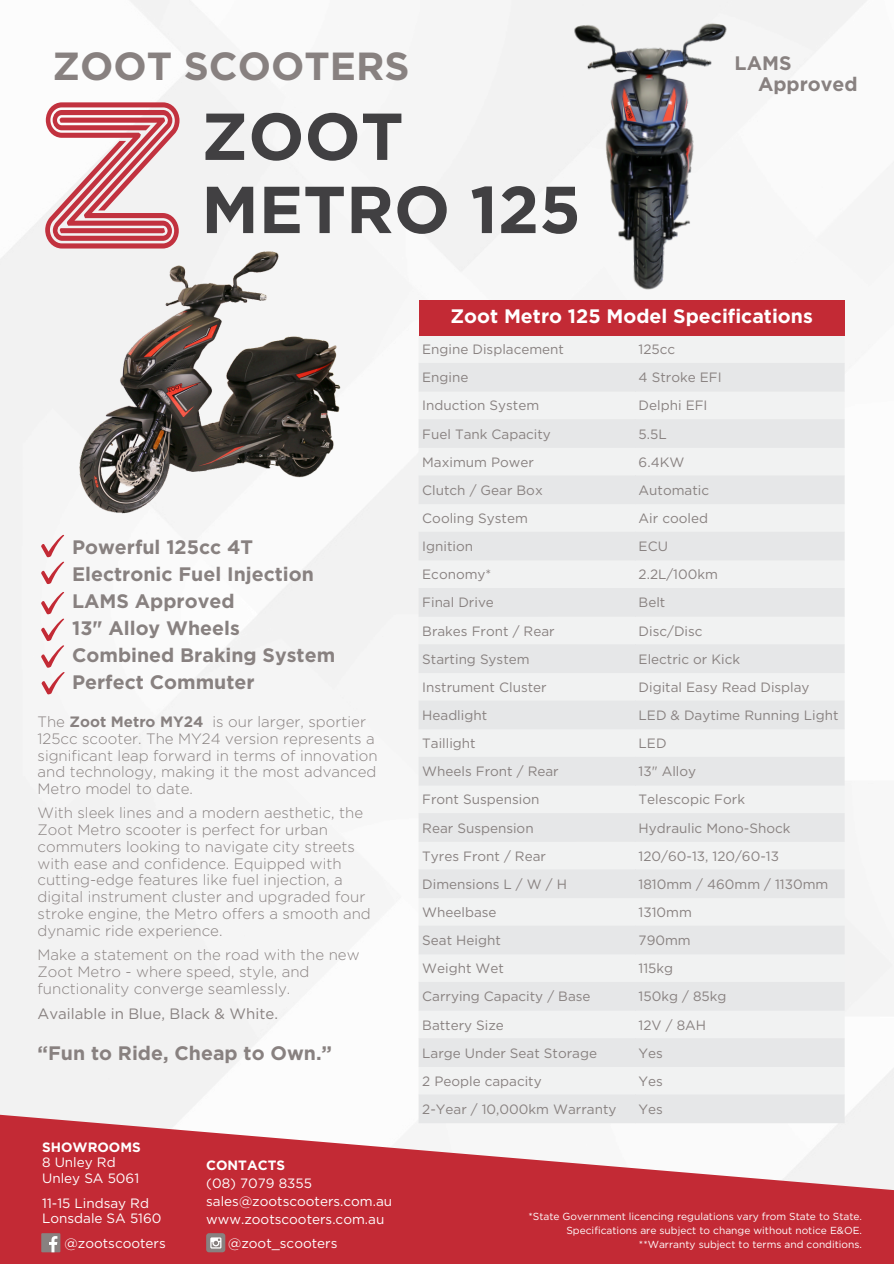
<style>
.page{position:relative;width:894px;height:1264px;background:#fff}
.page>*{position:absolute;margin:0;border:0;box-sizing:border-box;transform-origin:0 0}
.t1{font:700 66.15px/73.2px "Gotham";color:#414042}
.t2{font:700 39.15px "Gotham";color:#888180}
.t3{font:700 19.5px/27px "Gotham";color:#888180}
.t4{font:700 19.5px "Gotham";color:#fff}
.t5{font:300 15px/17px "Gotham";color:#888180}
.t6{font:15px "Gotham";color:#888180}
.t7{font:13.5px "Gotham";color:#888180}
.t8{font:13.5px/15.8px "Gotham";color:#fff}
.t9{font:10.2px "Gotham";color:#fff}
.s1{font-weight:700}
</style>
<div class="page">
<div style="left:0;top:0;width:893px;height:1112px;background:#f5f5f5"></div>
<svg style="left:45px;top:102px;width:134px;height:136px"></svg>
<svg style="left:0;top:1112px;width:893px;height:151px;fill:#c32a35"></svg>
<div style="left:419px;top:335px;width:425px;height:28px;background:#f1f2f2"></div>
<svg style="left:419px;top:363px;width:425px;height:760px;fill:#e6e7e8"></svg>
<div style="left:419px;top:300px;width:425px;height:35px;background:#c32a35"></div>
<img style="left:0;top:238px;width:396px;height:288px">
<img style="left:374px;top:0;width:519px;height:305px">
<svg style="left:41px;top:534px;width:24px;height:50px"></svg>
<svg style="left:41px;top:591px;width:24px;height:104px"></svg>
<div style="left:41px;top:1233px;width:19px;height:19px;background:#888180"></div>
<svg style="left:49px;top:1236px;width:8px;height:16px"></svg>
<div style="left:206px;top:1233px;width:19px;height:19px;background:#888180;border-radius:3px"></div>
<svg style="left:210px;top:1237px;width:11px;height:11px"></svg>
<p class="t2" style="left:52px;top:42px;width:358px">ZOOT SCOOTERS</p>
<p class="t1" style="left:201px;top:99px;width:381px">ZOOT<br>METRO 125</p>
<p class="t3" style="left:757px;top:52px;width:101px;line-height:21.3px;text-indent:-23px">LAMS<br>Approved</p>
<p class="t3" style="left:72px;top:534px;width:264px">Powerful 125cc 4T<br>Electronic Fuel Injection<br>LAMS Approved<br>13" Alloy Wheels<br>Combined Braking System<br>Perfect Commuter</p>
<p class="t5" style="left:38px;top:713px;width:341px">The <span class="s1">Zoot Metro MY24</span> is our larger, sportier 125cc scooter. The MY24 version represents a significant leap forward in terms of innovation and technology, making it the most advanced Metro model to date.</p>
<p class="t5" style="left:38px;top:804px;width:334px">With sleek lines and a modern aesthetic, the Zoot Metro scooter is perfect for urban commuters looking to navigate city streets with ease and confidence. Equipped with cutting-edge features like fuel injection, a digital instrument cluster and upgraded four stroke engine, the Metro offers a smooth and dynamic ride experience.</p>
<p class="t5" style="left:38px;top:945px;width:323px">Make a statement on the road with the new<br>Zoot Metro - where speed, style, and functionality converge seamlessly.</p>
<h3 class="t6" style="left:38px;top:1004px;width:242px">Available in Blue, Black &amp; White.</h3>
<h3 class="t3" style="left:38px;top:1039px;width:296px">“Fun to Ride, Cheap to Own.”</h3>
<h4 class="t8" style="left:42px;top:1138px;width:100px"><span class="s1">SHOWROOMS<br></span>8 Unley Rd<br>Unley SA 5061</h4>
<h4 class="t8" style="left:42px;top:1194px;width:121px">11-15 Lindsay Rd<br>Lonsdale SA 5160</h4>
<h4 class="t8" style="left:206px;top:1155px;width:187px;line-height:18px"><span class="s1">CONTACTS<br></span>(08) 7079 8355 sales@zootscooters.com.au www.zootscooters.com.au</h4>
<h3 class="t8" style="left:65px;top:1235px;width:103px">@zootscooters</h3>
<h4 class="t8" style="left:228px;top:1235px;width:111px">@zoot_scooters</h4>
<p class="t4" style="left:450px;top:304px;width:364px">Zoot Metro 125 Model Specifications</p>
<h3 class="t7" style="left:422px;top:341px;width:143px">Engine Displacement</h3>
<h2 class="t7" style="left:638px;top:341px;width:38px">125cc</h2>
<p class="t7" style="left:422px;top:369px;width:48px">Engine</p>
<h1 class="t7" style="left:638px;top:369px;width:84px">4 Stroke EFI</h1>
<p class="t7" style="left:422px;top:397px;width:118px">Induction System</p>
<h3 class="t7" style="left:638px;top:397px;width:70px">Delphi EFI</h3>
<p class="t7" style="left:422px;top:425px;width:130px">Fuel Tank Capacity</p>
<p class="t7" style="left:638px;top:425px;width:30px">5.5L</p>
<p class="t7" style="left:422px;top:454px;width:113px">Maximum Power</p>
<p class="t7" style="left:638px;top:454px;width:47px">6.4KW</p>
<p class="t7" style="left:422px;top:482px;width:122px">Clutch / Gear Box</p>
<p class="t7" style="left:638px;top:482px;width:72px">Automatic</p>
<p class="t7" style="left:422px;top:510px;width:107px">Cooling System</p>
<p class="t7" style="left:638px;top:510px;width:71px">Air cooled</p>
<p class="t7" style="left:422px;top:538px;width:52px">Ignition</p>
<p class="t7" style="left:638px;top:538px;width:31px">ECU</p>
<p class="t7" style="left:422px;top:566px;width:71px">Economy*</p>
<p class="t7" style="left:638px;top:566px;width:81px">2.2L/100km</p>
<p class="t7" style="left:422px;top:594px;width:73px">Final Drive</p>
<p class="t7" style="left:638px;top:594px;width:28px">Belt</p>
<p class="t7" style="left:422px;top:622px;width:134px">Brakes Front / Rear</p>
<p class="t7" style="left:638px;top:622px;width:65px">Disc/Disc</p>
<p class="t7" style="left:422px;top:650px;width:109px">Starting System</p>
<p class="t7" style="left:638px;top:650px;width:103px">Electric or Kick</p>
<p class="t7" style="left:422px;top:679px;width:126px">Instrument Cluster</p>
<p class="t7" style="left:638px;top:679px;width:172px">Digital Easy Read Display</p>
<p class="t7" style="left:422px;top:707px;width:66px">Headlight</p>
<p class="t7" style="left:638px;top:707px;width:201px">LED &amp; Daytime Running Light</p>
<p class="t7" style="left:422px;top:735px;width:55px">Taillight</p>
<p class="t7" style="left:638px;top:735px;width:29px">LED</p>
<p class="t7" style="left:422px;top:763px;width:138px">Wheels Front / Rear</p>
<p class="t7" style="left:638px;top:763px;width:59px">13" Alloy</p>
<p class="t7" style="left:422px;top:791px;width:119px">Front Suspension</p>
<p class="t7" style="left:638px;top:791px;width:108px">Telescopic Fork</p>
<p class="t7" style="left:422px;top:819px;width:113px">Rear Suspension</p>
<p class="t7" style="left:638px;top:819px;width:153px">Hydraulic Mono-Shock</p>
<p class="t7" style="left:422px;top:847px;width:125px">Tyres Front / Rear</p>
<p class="t7" style="left:638px;top:847px;width:142px">120/60-13, 120/60-13</p>
<p class="t7" style="left:422px;top:875px;width:146px">Dimensions L / W / H</p>
<p class="t7" style="left:638px;top:875px;width:191px">1810mm / 460mm / 1130mm</p>
<p class="t7" style="left:422px;top:904px;width:76px">Wheelbase</p>
<p class="t7" style="left:638px;top:904px;width:55px">1310mm</p>
<p class="t7" style="left:422px;top:932px;width:80px">Seat Height</p>
<p class="t7" style="left:638px;top:932px;width:54px">790mm</p>
<p class="t7" style="left:422px;top:960px;width:83px">Weight Wet</p>
<p class="t7" style="left:638px;top:960px;width:36px">115kg</p>
<p class="t7" style="left:422px;top:988px;width:170px">Carrying Capacity / Base</p>
<p class="t7" style="left:638px;top:988px;width:89px">150kg / 85kg</p>
<p class="t7" style="left:422px;top:1016px;width:83px">Battery Size</p>
<p class="t7" style="left:638px;top:1016px;width:69px">12V / 8AH</p>
<p class="t7" style="left:422px;top:1044px;width:176px">Large Under Seat Storage</p>
<p class="t7" style="left:638px;top:1044px;width:26px">Yes</p>
<p class="t7" style="left:422px;top:1072px;width:121px">2 People capacity</p>
<p class="t7" style="left:638px;top:1072px;width:26px">Yes</p>
<p class="t7" style="left:422px;top:1100px;width:196px">2-Year / 10,000km Warranty</p>
<p class="t7" style="left:638px;top:1100px;width:26px">Yes</p>
<p class="t9" style="left:528px;top:1210px;width:335px">*State Government licencing regulations vary from State to State.</p>
<p class="t9" style="left:566px;top:1224px;width:297px">Specifications are subject to change without notice E&amp;OE.</p>
<h4 class="t9" style="left:638px;top:1237px;width:224px">**Warranty subject to terms and conditions.</h4>
</div>
